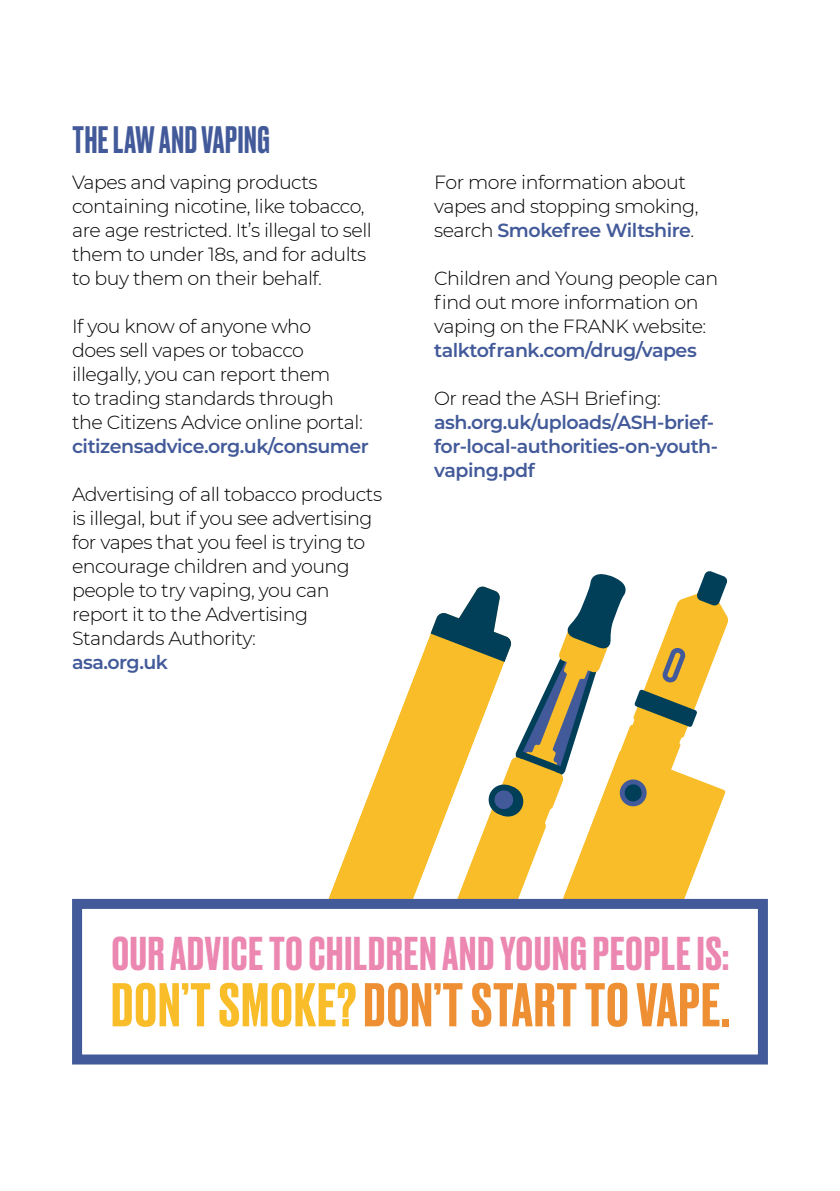
<style>
.page{position:relative;width:840px;height:1191px;background:#fff}
.page>*{position:absolute;margin:0;border:0;box-sizing:border-box;transform-origin:0 0}
.t1{font:500 58px "Druk";letter-spacing:.02em;color:#ed8f32;scale:1.1 1}
.t2{font:500 44.6px "Druk";letter-spacing:.02em;color:#eb87b0;scale:1.1 1}
.t3{font:500 36px "Druk";letter-spacing:.02em;color:#435a9a}
.t4{font:300 19px/24px "Montserrat";letter-spacing:-.025em;color:#000}
.t5{font:600 19px/24px "Montserrat";letter-spacing:-.025em;color:#435a9a}
.s1{font-weight:600;color:#435a9a}
.s2{color:#f8bd29}
</style>
<div class="page">
<svg style="left:327px;top:794px;width:42px;height:105px"></svg>
<svg style="left:369px;top:571px;width:358px;height:328px"></svg>
<div style="left:72px;top:899px;width:695px;height:165px;border:10px solid #435a9a"></div>
<p class="t3" style="left:72px;top:115px;width:199px">THE LAW AND VAPING</p>
<p class="t4" style="left:72px;top:169px;width:301px">Vapes and vaping products containing nicotine, like tobacco, are age restricted. It’s illegal to sell them to under 18s, and for adults to buy them on their behalf.</p>
<p class="t4" style="left:72px;top:313px;width:292px">If you know of anyone who<br>does sell vapes or tobacco illegally, you can report them<br>to trading standards through the Citizens Advice online portal:</p>
<p class="t5" style="left:72px;top:433px;width:298px">citizensadvice.org.uk/consumer</p>
<p class="t4" style="left:72px;top:481px;width:311px">Advertising of all tobacco products is illegal, but if you see advertising for vapes that you feel is trying to encourage children and young people to try vaping, you can report it to the Advertising<br>Standards Authority:<br><span class="s1">asa.org.uk</span></p>
<p class="t4" style="left:434px;top:169px;width:266px">For more information about vapes and stopping smoking, search <span class="s1">Smokefree Wiltshire</span>.</p>
<p class="t4" style="left:434px;top:265px;width:285px">Children and Young people can find out more information on vaping on the FRANK website: <span class="s1">talktofrank.com/drug/vapes</span></p>
<p class="t4" style="left:434px;top:385px;width:228px">Or read the ASH Briefing:</p>
<p class="t5" style="left:434px;top:409px;width:285px">ash.org.uk/uploads/ASH-brief&shy;for-local-authorities-on-youth&shy;vaping.pdf</p>
<p class="t2" style="left:112px;top:923px;width:562px">OUR ADVICE TO CHILDREN AND YOUNG PEOPLE IS:</p>
<p class="t1" style="left:111px;top:965px;width:563px"><span class="s2">DON’T SMOKE?</span>DON’T START TO VAPE.</p>
</div>
